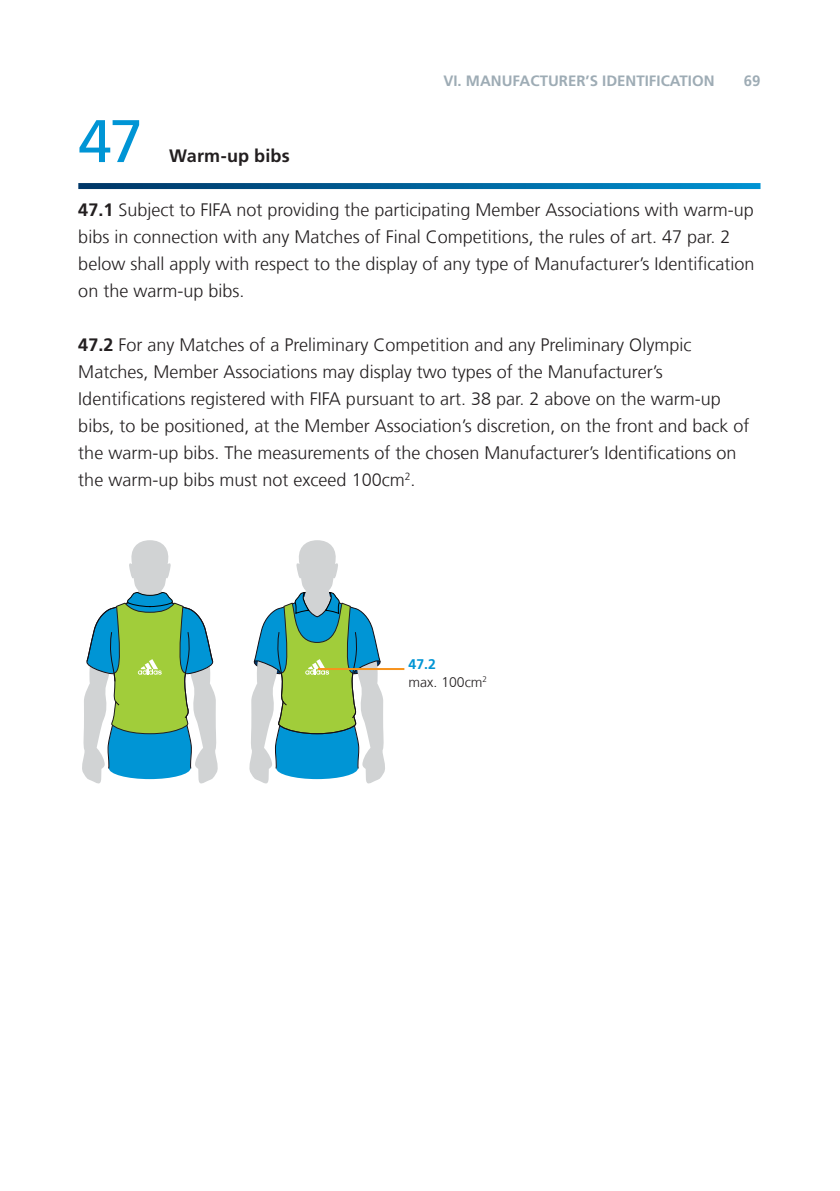
<style>
.page{position:relative;width:840px;height:1191px;background:#fff}
.page>*{position:absolute;margin:0;border:0;box-sizing:border-box;transform-origin:0 0}
.t1{font:60px "Frutiger LT Com";color:#0095d5}
.t2{font:300 18px/27px "Frutiger LT Com";color:#231f20}
.t3{font:700 18px "Frutiger LT Com";letter-spacing:.005em;color:#231f20}
.t4{font:700 15px "Frutiger LT Com";color:#9eacb5}
.t5{font:300 14px/18px "Frutiger LT Com";color:#231f20}
.s1{font-weight:700}
.s2{font-weight:700;color:#0095d5}
</style>
<div class="page">
<svg style="left:78px;top:183px;width:682px;height:6px;background:#02639b"></svg>
<svg style="left:82px;top:540px;width:136px;height:244px"></svg>
<svg style="left:249px;top:540px;width:136px;height:244px"></svg>
<hr style="left:317px;top:668px;width:87px;height:2px;background:#f7931d">
<p class="t4" style="left:443px;top:75px;width:272px">VI. MANUFACTURER’S IDENTIFICATION</p>
<p class="t4" style="left:743px;top:75px;width:18px">69</p>
<h1 class="t1" style="left:78px;top:117px;width:66px">47</h1>
<p class="t3" style="left:169px;top:149px;width:122px">Warm-up bibs</p>
<p class="t2" style="left:78px;top:198px;width:677px"><span class="s1">47.1</span> Subject to FIFA not providing the participating Member Associations with warm-up bibs in connection with any Matches of Final Competitions, the rules of art. 47 par. 2 below shall apply with respect to the display of any type of Manufacturer’s Identification on the warm-up bibs.</p>
<p class="t2" style="left:78px;top:333px;width:672px"><span class="s1">47.2</span> For any Matches of a Preliminary Competition and any Preliminary Olympic Matches, Member Associations may display two types of the Manufacturer’s Identifications registered with FIFA pursuant to art. 38 par. 2 above on the warm-up bibs, to be positioned, at the Member Association’s discretion, on the front and back of the warm-up bibs. The measurements of the chosen Manufacturer’s Identifications on the warm-up bibs must not exceed 100cm<sup>2</sup>.</p>
<p class="t5" style="left:408px;top:656px;width:80px"><span class="s2">47.2<br></span>max. 100cm<sup>2</sup></p>
</div>
